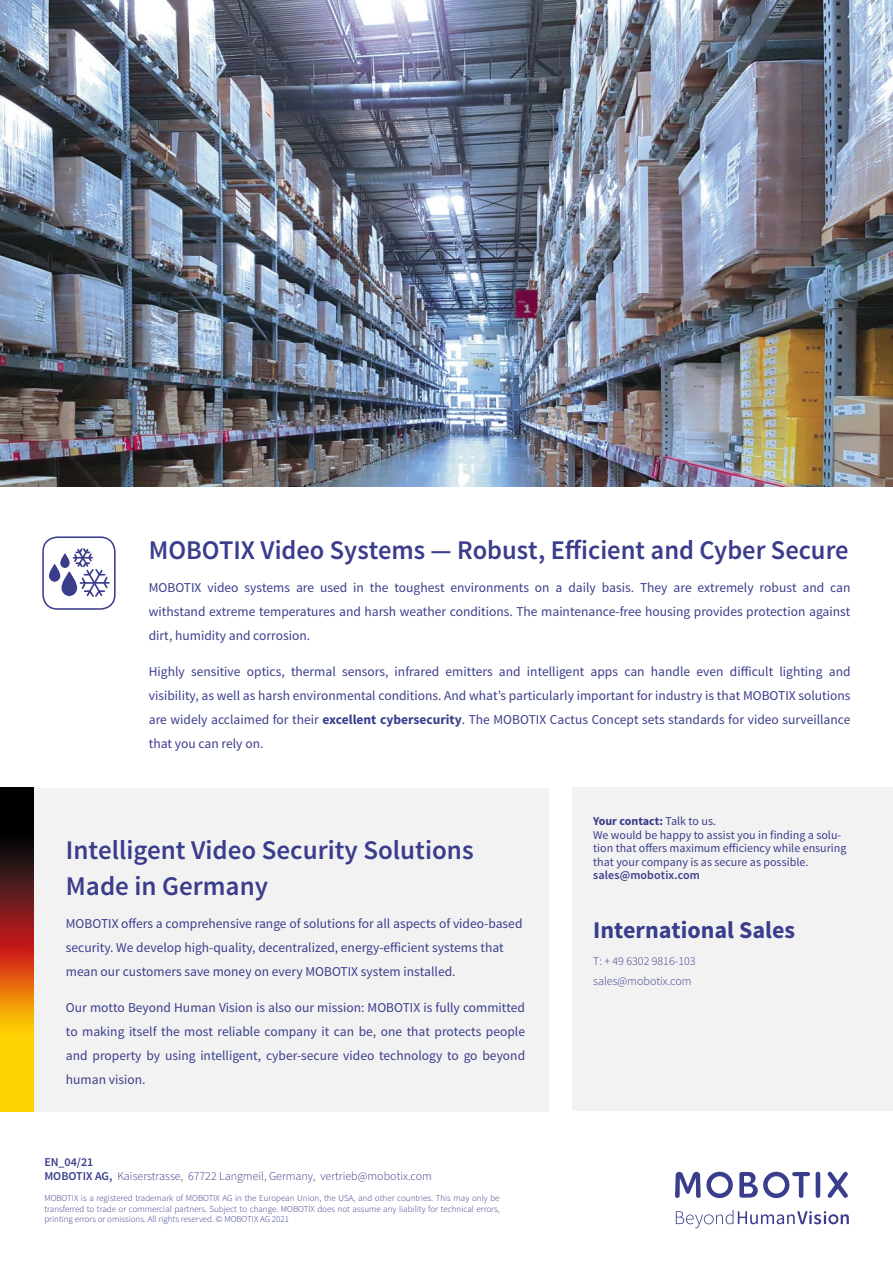
<style>
.page{position:relative;width:893px;height:1263px;background:#fff}
.page>*{position:absolute;margin:0;border:0;box-sizing:border-box;transform-origin:0 0}
.ProductTitle{font:600 27px "Source Sans Pro";color:#3a3d8c}
.TitelBackAdresTitle{font:700 24px "Source Sans Pro";color:#3a3d8c}
.TextParagraph{font:13.5px/24px "Source Sans Pro";color:#3a3d8c;text-align:justify}
.ProductTitle-2{font:13.5px/24px "Source Sans Pro";color:#3a3d8c}
.TitelBackAdress{font:12px/13.5px "Source Sans Pro";color:#3a3d8c}
.TitelBackAdresTitle-2{font:300 12px/19.5px "Source Sans Pro";color:#3a3d8c}
.TitelBackAdresTitle-3{font:600 12px "Source Sans Pro";color:#3a3d8c}
.TitelBackAdress-2{font:300 9px/10.5px "Source Sans Pro";color:#3a3d8c;text-align:justify}
.s1{font-weight:700}
.s2{font-weight:600}
</style>
<div class="page">
<hr style="left:816px;top:1172px;width:4px;height:26px;background:#3a3d8c;border-radius:2px">
<svg style="left:828px;top:1172px;width:20px;height:26px"></svg>
<svg style="left:675px;top:1172px;width:58px;height:26px"></svg>
<svg style="left:739px;top:1172px;width:71px;height:26px"></svg>
<svg style="left:676px;top:1210px;width:173px;height:18px"></svg>
<div style="left:0;top:788px;width:549px;height:323px;background:#f2f2f2"></div>
<img style="left:0;top:788px;width:34px;height:323px">
<div style="left:572px;top:787px;width:321px;height:323px;background:#f2f2f2"></div>
<img style="left:0;top:0;width:893px;height:487px">
<div style="left:42px;top:536px;width:74px;height:74px;border:2px solid #3a3d8c;border-radius:14px"></div>
<svg style="left:49px;top:548px;width:61px;height:49px"></svg>
<p class="ProductTitle" style="left:149px;top:533px;width:701px">MOBOTIX Video Systems — Robust, Efficient and Cyber Secure</p>
<p class="TextParagraph" style="left:149px;top:576px;width:703px">MOBOTIX video systems are used in the toughest environments on a daily basis. They are extremely robust and can withstand extreme temperatures and harsh weather conditions. The maintenance-free housing provides protection against dirt, humidity and corrosion.</p>
<p class="TextParagraph" style="left:149px;top:660px;width:703px">Highly sensitive optics, thermal sensors, infrared emitters and intelligent apps can handle even difficult lighting and visibility, as well as harsh environmental conditions. And what’s particularly important for industry is that MOBOTIX solutions are widely acclaimed for their <span class="s1">excellent cybersecurity</span>. The MOBOTIX Cactus Concept sets standards for video surveillance that you can rely on.</p>
<p class="ProductTitle" style="left:66px;top:833px;width:409px">Intelligent Video Security Solutions</p>
<p class="ProductTitle" style="left:66px;top:869px;width:204px">Made in Germany</p>
<p class="ProductTitle-2" style="left:66px;top:912px;width:458px">MOBOTIX offers a comprehensive range of solutions for all aspects of video-based security. We develop high-quality, decentralized, energy-efficient systems that mean our customers save money on every MOBOTIX system installed.</p>
<p class="TextParagraph" style="left:66px;top:996px;width:461px">Our motto Beyond Human Vision is also our mission: MOBOTIX is fully committed to making itself the most reliable company it can be, one that protects people and property by using intelligent, cyber-secure video technology to go beyond human vision.</p>
<p class="TitelBackAdresTitle-3" style="left:44px;top:1154px;width:50px">EN_04/21</p>
<p class="TitelBackAdresTitle-2" style="left:44px;top:1167px;width:389px"><span class="s2">MOBOTIX AG,</span> Kaiserstrasse, 67722 Langmeil, Germany, vertrieb@mobotix.com</p>
<p class="TitelBackAdress-2" style="left:44px;top:1193px;width:457px">MOBOTIX is a registered trademark of MOBOTIX AG in the European Union, the USA, and other countries. This may only be transferred to trade or commercial partners. Subject to change. MOBOTIX does not assume any liability for technical errors, printing errors or omissions. All rights reserved. © MOBOTIX AG 2021</p>
<p class="TitelBackAdress" style="left:593px;top:815px;width:255px"><span class="s1">Your contact:</span> Talk to us.<br>We would be happy to assist you in finding a solu&shy;tion that offers maximum efficiency while ensuring that your company is as secure as possible. <span class="s2">sales@mobotix.com</span></p>
<p class="TitelBackAdresTitle" style="left:593px;top:915px;width:203px">International Sales</p>
<p class="TitelBackAdresTitle-2" style="left:593px;top:951px;width:104px">T: + 49 6302 9816-103 sales@mobotix.com</p>
</div>
